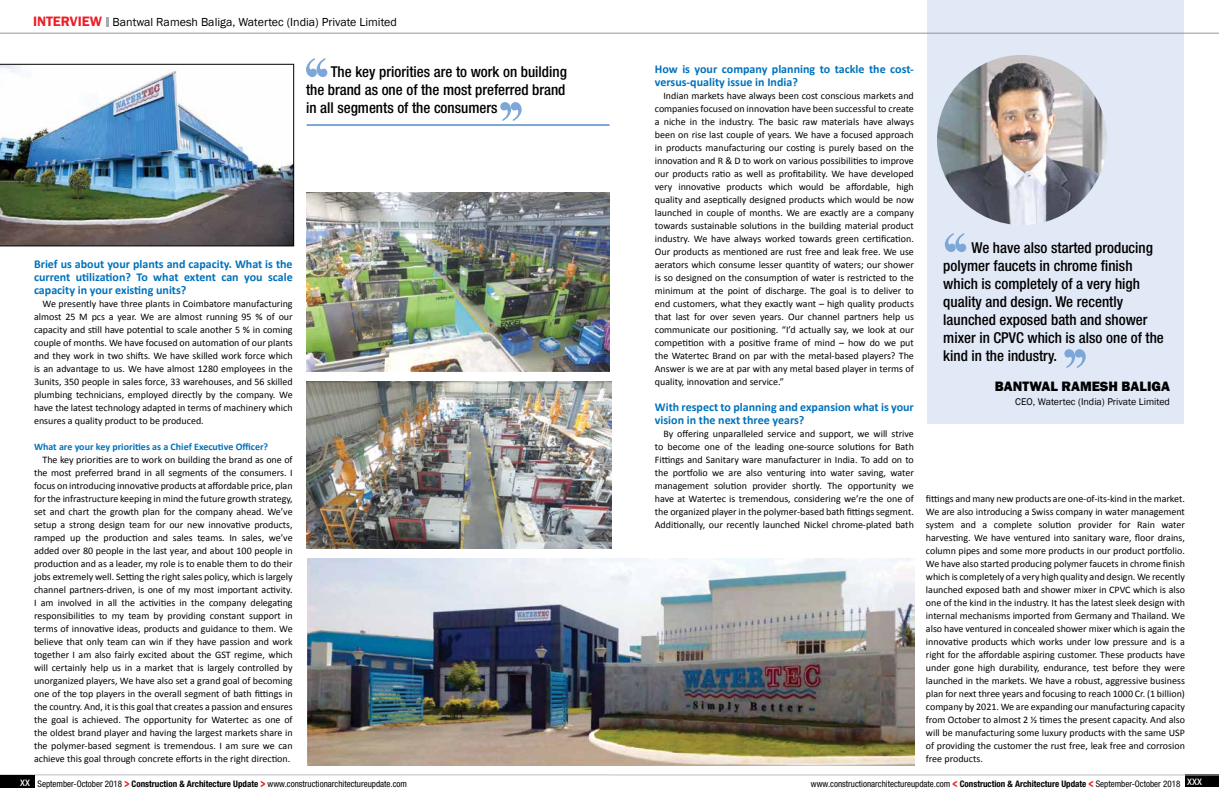
<style>
.page{position:relative;width:1219px;height:794px;background:#fff}
.page>*{position:absolute;margin:0;border:0;box-sizing:border-box;transform-origin:0 0}
.t1{font:500 condensed 15px/18px "Helvetica Neue";color:#000;text-align:justify}
.t2{font:800 14px "Franklin Gothic";color:#000}
.t3{font:700 12px/13px "Calibri";color:#0072bc}
.t4{font:12px "Franklin Gothic";color:#000}
.t5{font:10px/13px "Calibri";color:#000;text-align:justify}
.t6{font:700 10px "Calibri";color:#0072bc}
.t7{font:10px "Franklin Gothic";color:#000}
.t8{font:condensed 9px "Helvetica Neue";color:#000}
.s1{font-weight:600;font-size:14px;color:#ed1d24}
.s2{font-size:12px;color:#fff}
.s3{font-weight:900;font-size:12px;color:#ed1d24}
.s4{font-weight:700}
</style>
<div class="page">
<hr style="left:0;top:774px;width:609px;height:1px;background:#bcbec0">
<div style="left:0;top:775px;width:34px;height:13px;background:#000"></div>
<div style="left:1185px;top:774px;width:34px;height:13px;background:#000"></div>
<hr style="left:609px;top:774px;width:610px;height:1px;background:#bcbec0">
<svg style="left:106px;top:17px;width:3px;height:10px"></svg>
<div style="left:927px;top:0;width:256px;height:423px;background:#e1e8f6"></div>
<img style="left:937px;top:55px;width:170px;height:170px;border-radius:85px">
<img style="left:0;top:64px;width:294px;height:182px">
<img style="left:306px;top:381px;width:305px;height:167px">
<img style="left:306px;top:193px;width:303px;height:178px">
<img style="left:308px;top:559px;width:606px;height:206px">
<svg style="left:306px;top:58px;width:21px;height:19px"></svg>
<svg style="left:945px;top:233px;width:21px;height:19px"></svg>
<svg style="left:500px;top:102px;width:22px;height:19px"></svg>
<hr style="left:307px;top:124px;width:302px;height:2px;background:#7da7d8">
<svg style="left:1064px;top:349px;width:22px;height:19px"></svg>
<hr style="left:0;top:33px;width:1219px;height:1px;background:#939598">
<p class="t4" style="left:33px;top:15px;width:365px"><span class="s1">INTERVIEW</span> Bantwal Ramesh Baliga, Watertec (India) Private Limited</p>
<h1 class="t1" style="left:306px;top:63px;width:262px;text-indent:25px">The key priorities are to work on building the brand as one of the most preferred brand in all segments of the consumers</h1>
<p class="t3" style="left:34px;top:258px;width:260px;text-align:justify">Brief us about your plants and capacity. What is the current utilization? To what extent can you scale capacity in your existing units?</p>
<p class="t5" style="left:34px;top:297px;width:260px;text-indent:8px">We presently have three plants in Coimbatore manufacturing almost 25 M pcs a year. We are almost running 95 % of our capacity and still have potential to scale another 5 % in coming couple of months. We have focused on automation of our plants and they work in two shifts. We have skilled work force which is an advantage to us. We have almost 1280 employees in the 3units, 350 people in sales force, 33 warehouses, and 56 skilled plumbing technicians, employed directly by the company. We have the latest technology adapted in terms of machinery which ensures a quality product to be produced.</p>
<p class="t6" style="left:34px;top:440px;width:236px">What are your key priorities as a Chief Executive Officer?</p>
<p class="t5" style="left:34px;top:453px;width:260px;text-indent:8px">The key priorities are to work on building the brand as one of the most preferred brand in all segments of the consumers. I focus on introducing innovative products at affordable price, plan for the infrastructure keeping in mind the future growth strategy, set and chart the growth plan for the company ahead. We’ve setup a strong design team for our new innovative products, ramped up the production and sales teams. In sales, we’ve added over 80 people in the last year, and about 100 people in production and as a leader, my role is to enable them to do their jobs extremely well. Setting the right sales policy, which is largely channel partners-driven, is one of my most important activity.<br>I am involved in all the activities in the company delegating responsibilities to my team by providing constant support in terms of innovative ideas, products and guidance to them. We believe that only team can win if they have passion and work together I am also fairly excited about the GST regime, which will certainly help us in a market that is largely controlled by unorganized players, We have also set a grand goal of becoming one of the top players in the overall segment of bath fittings in the country. And, it is this goal that creates a passion and ensures the goal is achieved. The opportunity for Watertec as one of the oldest brand player and having the largest markets share in the polymer-based segment is tremendous. I am sure we can achieve this goal through concrete efforts in the right direction.</p>
<p class="t3" style="left:655px;top:63px;width:261px">How is your company planning to tackle the cost&shy;versus-quality issue in India?</p>
<p class="t5" style="left:655px;top:89px;width:261px;text-indent:8px">Indian markets have always been cost conscious markets and companies focused on innovation have been successful to create a niche in the industry. The basic raw materials have always been on rise last couple of years. We have a focused approach in products manufacturing our costing is purely based on the innovation and R &amp; D to work on various possibilities to improve our products ratio as well as profitability. We have developed very innovative products which would be affordable, high quality and aseptically designed products which would be now launched in couple of months. We are exactly are a company towards sustainable solutions in the building material product industry. We have always worked towards green certification.<br>Our products as mentioned are rust free and leak free. We use aerators which consume lesser quantity of waters; our shower is so designed on the consumption of water is restricted to the minimum at the point of discharge. The goal is to deliver to end customers, what they exactly want – high quality products that last for over seven years. Our channel partners help us communicate our positioning. “I’d actually say, we look at our competition with a positive frame of mind – how do we put the Watertec Brand on par with the metal-based players? The Answer is we are at par with any metal based player in terms of quality, innovation and service.”</p>
<p class="t3" style="left:655px;top:401px;width:261px">With respect to planning and expansion what is your vision in the next three years?</p>
<p class="t5" style="left:655px;top:427px;width:261px;text-indent:8px">By offering unparalleled service and support, we will strive to become one of the leading one-source solutions for Bath Fittings and Sanitary ware manufacturer in India. To add on to the portfolio we are also venturing into water saving, water management solution provider shortly. The opportunity we have at Watertec is tremendous, considering we’re the one of the organized player in the polymer-based bath fittings segment.<br>Additionally, our recently launched Nickel chrome-plated bath</p>
<h1 class="t1" style="left:943px;top:238px;width:222px;text-align:left;text-indent:28px">We have also started producing polymer faucets in chrome finish which is completely of a very high quality and design. We recently launched exposed bath and shower mixer in CPVC which is also one of the kind in the industry.</h1>
<h2 class="t2" style="left:995px;top:377px;width:177px">BANTWAL RAMESH BALIGA</h2>
<p class="t7" style="left:1015px;top:395px;width:156px">CEO, Watertec (India) Private Limited</p>
<p class="t5" style="left:926px;top:492px;width:261px">fittings and many new products are one-of-its-kind in the market.<br>We are also introducing a Swiss company in water management system and a complete solution provider for Rain water harvesting. We have ventured into sanitary ware, floor drains, column pipes and some more products in our product portfolio.<br>We have also started producing polymer faucets in chrome finish which is completely of a very high quality and design. We recently launched exposed bath and shower mixer in CPVC which is also one of the kind in the industry. It has the latest sleek design with internal mechanisms imported from Germany and Thailand. We also have ventured in concealed shower mixer which is again the innovative products which works under low pressure and is a right for the affordable aspiring customer. These products have under gone high durability, endurance, test before they were launched in the markets. We have a robust, aggressive business plan for next three years and focusing to reach 1000 Cr. (1 billion) company by 2021. We are expanding our manufacturing capacity from October to almost 2 ½ times the present capacity. And also will be manufacturing some luxury products with the same USP of providing the customer the rust free, leak free and corrosion free products.</p>
<p class="t8" style="left:20px;top:778px;width:388px"><span class="s2">xx</span> September-October 2018 <span class="s3">&gt;</span> <span class="s4">Construction &amp; Architecture Update</span> <span class="s3">&gt;</span> www.constructionarchitectureupdate.com</p>
<p class="t8" style="left:811px;top:778px;width:393px">www.constructionarchitectureupdate.com <span class="s3">&lt;</span> <span class="s4">Construction &amp; Architecture Update</span> <span class="s3">&lt;</span> September-October 2018 <sup>xxx</sup></p>
</div>
